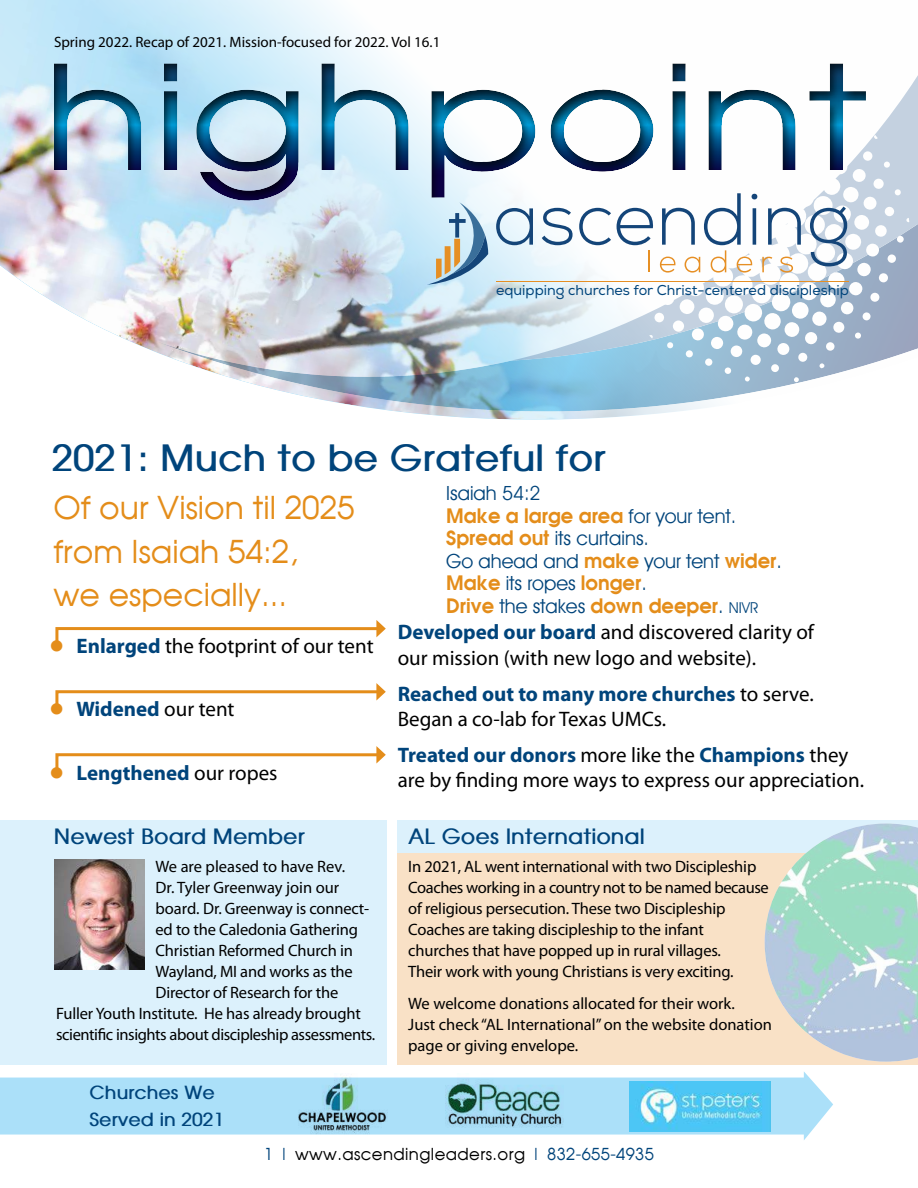
<style>
.page{position:relative;width:918px;height:1188px;background:#fff}
.page>*{position:absolute;margin:0;border:0;box-sizing:border-box;transform-origin:0 0}
.t1{font:700 36px "Avant Garde";color:#00447b}
.t2{font:31.5px/43.5px "Avant Garde";color:#e48d1a}
.t3{font:21px/25.2px "Myriad Pro";color:#000}
.t4{font:700 21px "Avant Garde";color:#00447b}
.t5{font:700 21px "Myriad Pro";color:#00447b}
.t6{font:600 19.5px/22.5px "Avant Garde";color:#e48d1a}
.t7{font:19.5px/22.5px "Avant Guard Regular SWFTE";color:#00447b}
.t8{font:700 18px/27px "Avant Garde";color:#00447b}
.t9{font:16.5px/21px "Myriad Pro";letter-spacing:-.01em;color:#000}
.t10{font:16.5px "Avant Garde";letter-spacing:.025em;color:#000}
.t11{font:15px "Myriad Pro";color:#000}
.t12{font:14.25px "Nexa";color:#00447b}
.s1{color:#e48d1a}
.s2{font-weight:700;color:#00447b}
.s3{font-family:"Avant Guard Regular SWFTE";font-weight:400;color:#00447b}
.s4{font-family:"Avant Garde";font-weight:600;color:#e48d1a}
.s5{font-family:"Avant Guard Regular SWFTE";font-weight:400;font-size:15px;color:#00447b}
.s6{font-weight:400;color:#000}
.s7{color:#00447b}
</style>
<div class="page">
<svg style="left:0;top:1072px;width:833px;height:68px;fill:#abe0f9"></svg>
<div style="left:397px;top:849px;width:521px;height:216px;background:#f9e1c6"></div>
<div style="left:397px;top:821px;width:521px;height:32px;background:#dcf1fc"></div>
<img style="left:286px;top:1074px;width:111px;height:63px">
<img style="left:445px;top:1073px;width:118px;height:62px">
<img style="left:0;top:0;width:918px;height:420px">
<div style="left:634px;top:1081px;width:131px;height:49px;background:#4cc6f5"></div>
<img style="left:630px;top:1082px;width:140px;height:50px">
<svg style="left:55px;top:620px;width:331px;height:30px"></svg>
<svg style="left:55px;top:683px;width:331px;height:30px"></svg>
<svg style="left:55px;top:746px;width:331px;height:30px"></svg>
<div style="left:0;top:821px;width:387px;height:244px;background:#dcf1fc"></div>
<img style="left:765px;top:823px;width:153px;height:239px">
<img style="left:54px;top:860px;width:91px;height:110px">
<svg style="left:41px;top:53px;width:837px;height:149px"></svg>
<svg style="left:496px;top:208px;width:39px;height:37px"></svg>
<svg style="left:542px;top:208px;width:31px;height:37px"></svg>
<svg style="left:579px;top:125px;width:283px;height:215px"></svg>
<hr style="left:496px;top:281px;width:353px;height:1px;background:#e68f24">
<svg style="left:427px;top:202px;width:61px;height:83px;background:#b1c7d1"></svg>
<p class="t11" style="left:54px;top:36px;width:388px">Spring 2022. Recap of 2021. Mission-focused for 2022. Vol 16.1</p>
<p class="t12" style="left:496px;top:285px;width:354px">equipping churches for Christ-centered discipleship</p>
<h1 class="t1" style="left:52px;top:444px;width:555px">2021: Much to be Grateful for</h1>
<h2 class="t2" style="left:53px;top:489px;width:303px">Of our Vision til 2025 from Isaiah 54:2,<br>we especially...</h2>
<p class="t3" style="left:50px;top:635px;width:326px"><span class="s1">●</span> <span class="s2">Enlarged</span> the footprint of our tent</p>
<p class="t7" style="left:446px;top:483px;width:96px">Isaiah 54:2</p>
<p class="t6" style="left:446px;top:506px;width:292px">Make a large area <span class="s3">for your tent.</span></p>
<p class="t7" style="left:446px;top:528px;width:337px"><span class="s4">Spread out</span> its curtains.<br>Go ahead and <span class="s4">make</span> your tent <span class="s4">wider</span>.</p>
<p class="t6" style="left:446px;top:573px;width:314px">Make <span class="s3">its ropes</span> longer<span class="s3">.<br></span>Drive <span class="s3">the stakes</span> down deeper<span class="s3">.</span> <span class="s5">NIVR</span></p>
<p class="t3" style="left:398px;top:621px;width:418px"><span class="s2">Developed our board</span> and discovered clarity of our mission (with new logo and website).</p>
<p class="t3" style="left:398px;top:683px;width:417px"><span class="s2">Reached out to many more churches</span> to serve.<br>Began a co-lab for Texas UMCs.</p>
<p class="t3" style="left:398px;top:744px;width:468px"><span class="s2">Treated our donors</span> more like the <span class="s2">Champions</span> they are by finding more ways to express our appreciation.</p>
<p class="t5" style="left:50px;top:701px;width:187px"><span class="s1">●</span> Widened <span class="s6">our tent</span></p>
<p class="t5" style="left:50px;top:764px;width:230px"><span class="s1">●</span> Lengthened <span class="s6">our ropes</span></p>
<p class="t4" style="left:54px;top:828px;width:252px">Newest Board Member</p>
<p class="t9" style="left:156px;top:857px;width:191px">We are pleased to have Rev.</p>
<p class="t9" style="left:156px;top:878px;width:185px">Dr. Tyler Greenway join our</p>
<p class="t9" style="left:156px;top:899px;width:215px">board. Dr. Greenway is connect-</p>
<p class="t9" style="left:156px;top:920px;width:204px">ed to the Caledonia Gathering</p>
<p class="t9" style="left:156px;top:941px;width:199px">Christian Reformed Church in</p>
<p class="t9" style="left:156px;top:962px;width:199px">Wayland, MI and works as the</p>
<p class="t9" style="left:156px;top:983px;width:184px">Director of Research for the</p>
<p class="t9" style="left:56px;top:1004px;width:306px">Fuller Youth Institute. He has already brought</p>
<p class="t9" style="left:56px;top:1025px;width:321px">scientific insights about discipleship assessments.</p>
<p class="t8" style="left:90px;top:1080px;width:136px">Churches We<br>Served in 2021</p>
<p class="t4" style="left:408px;top:828px;width:238px">AL Goes International</p>
<p class="t9" style="left:408px;top:857px;width:362px">In 2021, AL went international with two Discipleship Coaches working in a country not to be named because of religious persecution. These two Discipleship Coaches are taking discipleship to the infant churches that have popped up in rural villages.<br>Their work with young Christians is very exciting.</p>
<p class="t9" style="left:408px;top:994px;width:365px">We welcome donations allocated for their work.<br>Just check “AL International” on the website donation page or giving envelope.</p>
<p class="t10" style="left:264px;top:1147px;width:392px"><span class="s7">1 |</span> www.ascendingleaders.org <span class="s7">| 832-655-4935</span></p>
</div>
